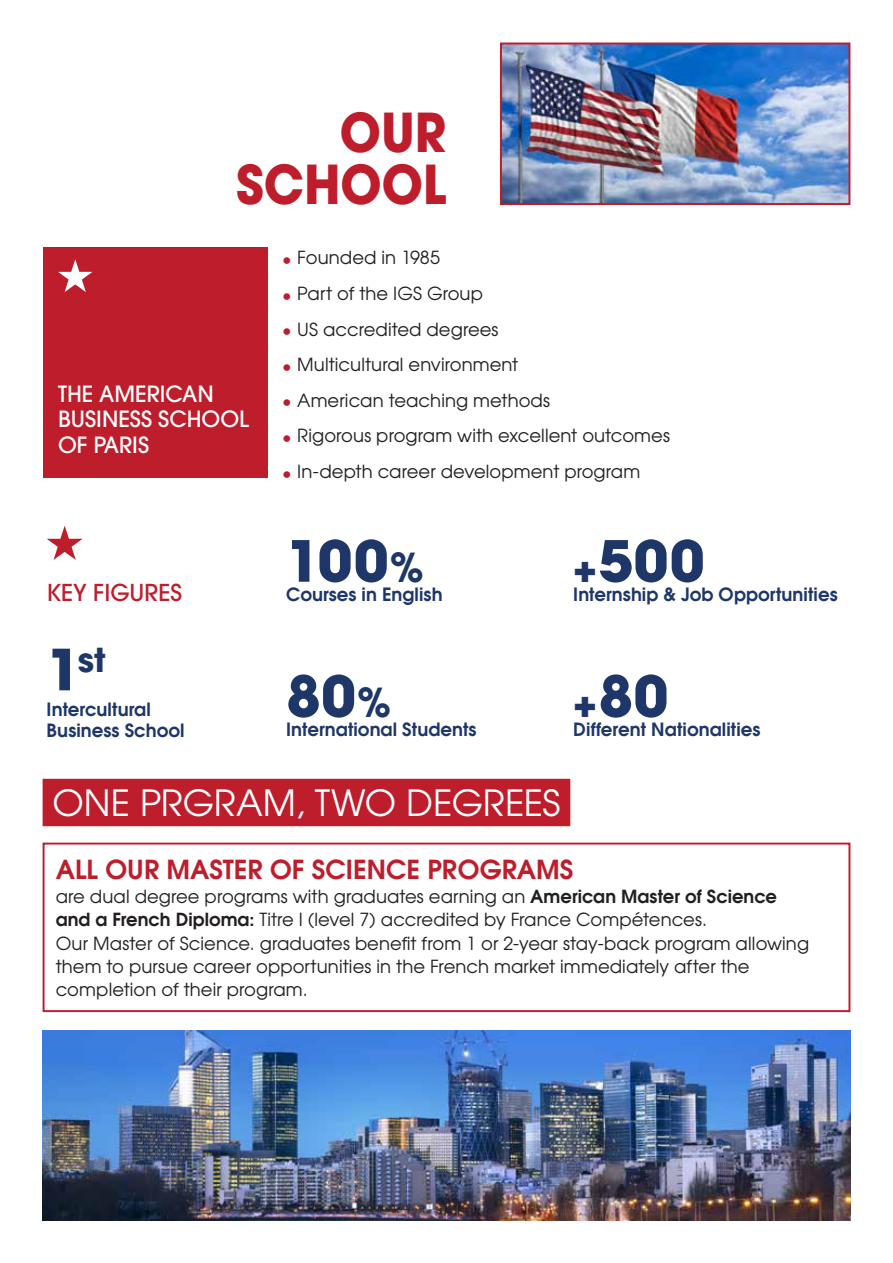
<style>
.page{position:relative;width:893px;height:1263px;background:#fff}
.page>*{position:absolute;margin:0;border:0;box-sizing:border-box;transform-origin:0 0}
.t1{font:700 56.25px "Avant Garde";letter-spacing:.005em;color:#1f3669}
.t2{font:700 53.25px/52.5px "Avant Garde";color:#be1d2c;text-align:right;scale:.91 1}
.t3{font:36px "Avant Garde";letter-spacing:-.005em;color:#fff}
.t4{font:700 32.85px "Avant Garde";color:#1f3669}
.t5{font:600 26.1px "Avant Garde";color:#be1d2c}
.t6{font:500 23.25px "Avant Garde";color:#be1d2c}
.t7{font:500 22.2px/25.3px "Avant Garde";color:#fff}
.t8{font:600 18.15px/21px "Avant Garde";color:#1f3669}
.t9{font:18px/23.4px "Avant Garde";letter-spacing:.005em;color:#231f20}
.s1{font-size:56.25px}
.s2{color:#be1d2c}
.s3{font-size:39.75px}
.s4{font-weight:600}
</style>
<div class="page">
<div style="left:43px;top:247px;width:224px;height:231px;background:#be1d2c"></div>
<svg style="left:58px;top:259px;width:34px;height:33px"></svg>
<div style="left:43px;top:779px;width:527px;height:47px;background:#be1d2c"></div>
<div style="left:43px;top:842px;width:807px;height:170px;border:2px solid #be1d2c"></div>
<img style="left:503px;top:46px;width:344px;height:156px">
<div style="left:500px;top:43px;width:350px;height:162px;border:2px solid #be1d2c"></div>
<img style="left:43px;top:1030px;width:807px;height:190px">
<svg style="left:47px;top:526px;width:36px;height:34px"></svg>
<h2 class="t2" style="left:236px;top:105px;width:233px">OUR<br>SCHOOL</h2>
<p class="t7" style="left:58px;top:381px;width:193px">THE AMERICAN<br>BUSINESS SCHOOL<br>OF PARIS</p>
<p class="t6" style="left:47px;top:578px;width:137px">KEY FIGURES</p>
<h3 class="t4" style="left:47px;top:638px;width:61px"><span class="s1">1</span>st</h3>
<p class="t8" style="left:47px;top:699px;width:139px">Intercultural<br>Business School</p>
<p class="t9" style="left:281px;top:246px;width:160px"><span class="s2">•</span> Founded in 1985</p>
<p class="t9" style="left:281px;top:281px;width:203px"><span class="s2">•</span> Part of the IGS Group</p>
<p class="t9" style="left:281px;top:317px;width:219px"><span class="s2">•</span> US accredited degrees</p>
<p class="t9" style="left:281px;top:353px;width:239px"><span class="s2">•</span> Multicultural environment</p>
<p class="t9" style="left:281px;top:388px;width:270px"><span class="s2">•</span> American teaching methods</p>
<p class="t9" style="left:281px;top:424px;width:390px"><span class="s2">•</span> Rigorous program with excellent outcomes</p>
<p class="t9" style="left:281px;top:459px;width:360px"><span class="s2">•</span> In-depth career development program</p>
<h1 class="t1" style="left:286px;top:524px;width:139px">100<span class="s3">%</span></h1>
<p class="t8" style="left:286px;top:583px;width:158px">Courses in English</p>
<h1 class="t1" style="left:286px;top:660px;width:107px">80<span class="s3">%</span></h1>
<p class="t8" style="left:286px;top:719px;width:192px">International Students</p>
<h1 class="t1" style="left:573px;top:524px;width:133px"><span class="s3">+</span>500</h1>
<p class="t8" style="left:573px;top:583px;width:266px">Internship &amp; Job Opportunities</p>
<h1 class="t1" style="left:573px;top:660px;width:97px"><span class="s3">+</span>80</h1>
<p class="t8" style="left:573px;top:719px;width:189px">Different Nationalities</p>
<h3 class="t3" style="left:53px;top:780px;width:509px">ONE PRGRAM, TWO DEGREES</h3>
<h3 class="t5" style="left:56px;top:852px;width:519px">ALL OUR MASTER OF SCIENCE PROGRAMS</h3>
<p class="t9" style="left:56px;top:884px;width:755px">are dual degree programs with graduates earning an <span class="s4">American Master of Science and a French Diploma:</span> Titre I (level 7) accredited by France Compétences.<br>Our Master of Science. graduates benefit from 1 or 2-year stay-back program allowing them to pursue career opportunities in the French market immediately after the completion of their program.</p>
</div>
